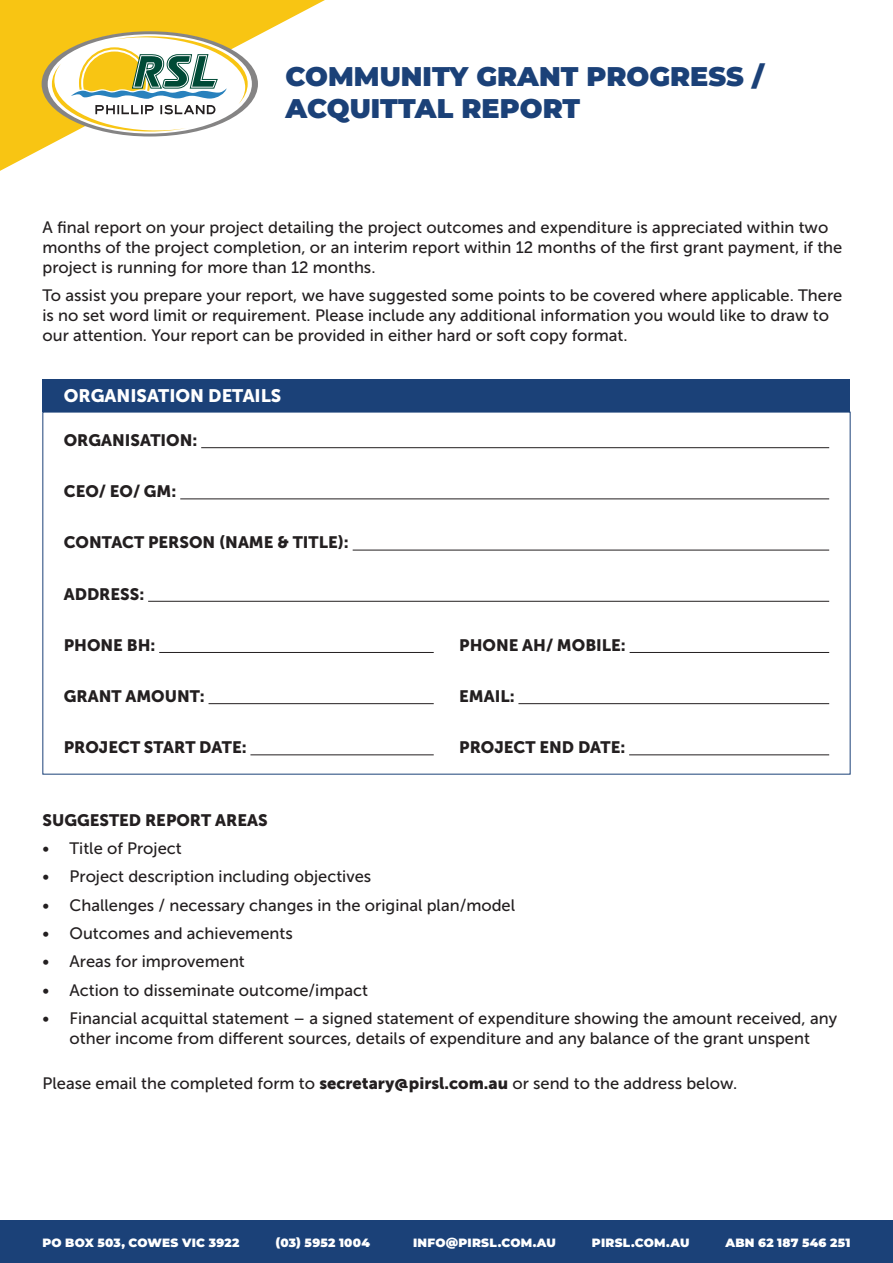
<style>
.page{position:relative;width:893px;height:1263px;background:#fff}
.page>*{position:absolute;margin:0;border:0;box-sizing:border-box;transform-origin:0 0}
.t1{font:900 27px/32.4px "Montserrat";color:#1b4178}
.t2{font:18px "Museo Sans 900";color:#fff}
.t3{font:16.5px/19.8px "Museo Sans 500";color:#231f20}
.t4{font:16.5px "Museo Sans 900";color:#231f20}
.t5{font:900 12px "Montserrat";letter-spacing:.02em;color:#fff}
.s1{font-family:"Museo Sans 900"}
</style>
<div class="page">
<svg style="left:0;top:0;width:325px;height:171px"></svg>
<svg style="left:42px;top:31px;width:216px;height:106px"></svg>
<div style="left:0;top:1220px;width:893px;height:43px;background:#1b4178"></div>
<hr style="left:201px;top:447px;width:628px;height:1px;background:#231f20">
<hr style="left:180px;top:498px;width:649px;height:1px;background:#231f20">
<hr style="left:353px;top:550px;width:476px;height:1px;background:#231f20">
<hr style="left:148px;top:601px;width:681px;height:1px;background:#231f20">
<hr style="left:159px;top:652px;width:275px;height:1px;background:#231f20">
<hr style="left:630px;top:652px;width:199px;height:1px;background:#231f20">
<hr style="left:209px;top:703px;width:225px;height:1px;background:#231f20">
<hr style="left:518px;top:703px;width:311px;height:1px;background:#231f20">
<hr style="left:250px;top:754px;width:184px;height:1px;background:#231f20">
<hr style="left:629px;top:754px;width:200px;height:1px;background:#231f20">
<div style="left:43px;top:380px;width:807px;height:32px;background:#1b4178"></div>
<p class="t1" style="left:286px;top:58px;width:480px">COMMUNITY GRANT PROGRESS /<br>ACQUITTAL REPORT</p>
<p class="t3" style="left:43px;top:218px;width:801px">A final report on your project detailing the project outcomes and expenditure is appreciated within two months of the project completion, or an interim report within 12 months of the first grant payment, if the project is running for more than 12 months.</p>
<p class="t3" style="left:43px;top:286px;width:801px">To assist you prepare your report, we have suggested some points to be covered where applicable. There is no set word limit or requirement. Please include any additional information you would like to draw to our attention. Your report can be provided in either hard or soft copy format.</p>
<p class="t2" style="left:64px;top:386px;width:219px">ORGANISATION DETAILS</p>
<p class="t4" style="left:64px;top:431px;width:135px">ORGANISATION:</p>
<p class="t4" style="left:64px;top:482px;width:114px">CEO/ EO/ GM:</p>
<p class="t4" style="left:64px;top:533px;width:287px">CONTACT PERSON (NAME &amp; TITLE):</p>
<p class="t4" style="left:64px;top:584px;width:82px">ADDRESS:</p>
<p class="t4" style="left:64px;top:636px;width:93px">PHONE BH:</p>
<p class="t4" style="left:459px;top:636px;width:168px">PHONE AH/ MOBILE:</p>
<p class="t4" style="left:64px;top:687px;width:142px">GRANT AMOUNT:</p>
<p class="t4" style="left:459px;top:687px;width:57px">EMAIL:</p>
<p class="t4" style="left:64px;top:738px;width:184px">PROJECT START DATE:</p>
<p class="t4" style="left:459px;top:738px;width:168px">PROJECT END DATE:</p>
<p class="t4" style="left:43px;top:810px;width:227px">SUGGESTED REPORT AREAS</p>
<p class="t3" style="left:43px;top:838px;width:141px">• Title of Project</p>
<p class="t3" style="left:43px;top:867px;width:330px">• Project description including objectives</p>
<p class="t3" style="left:43px;top:895px;width:474px">• Challenges / necessary changes in the original plan/model</p>
<p class="t3" style="left:43px;top:923px;width:252px">• Outcomes and achievements</p>
<p class="t3" style="left:43px;top:952px;width:204px">• Areas for improvement</p>
<p class="t3" style="left:43px;top:980px;width:327px">• Action to disseminate outcome/impact</p>
<p class="t3" style="left:43px;top:1008px;width:796px;text-align:center">• Financial acquittal statement – a signed statement of expenditure showing the amount received, any other income from different sources, details of expenditure and any balance of the grant unspent</p>
<p class="t3" style="left:43px;top:1073px;width:696px">Please email the completed form to <span class="s1">secretary@pirsl.com.au</span> or send to the address below.</p>
<p class="t5" style="left:43px;top:1234px;width:198px">PO BOX 503, COWES VIC 3922</p>
<p class="t5" style="left:275px;top:1234px;width:96px">(03) 5952 1004</p>
<p class="t5" style="left:413px;top:1234px;width:144px">INFO@PIRSL.COM.AU</p>
<p class="t5" style="left:592px;top:1234px;width:99px">PIRSL.COM.AU</p>
<p class="t5" style="left:725px;top:1234px;width:127px">ABN 62 187 546 251</p>
</div>
